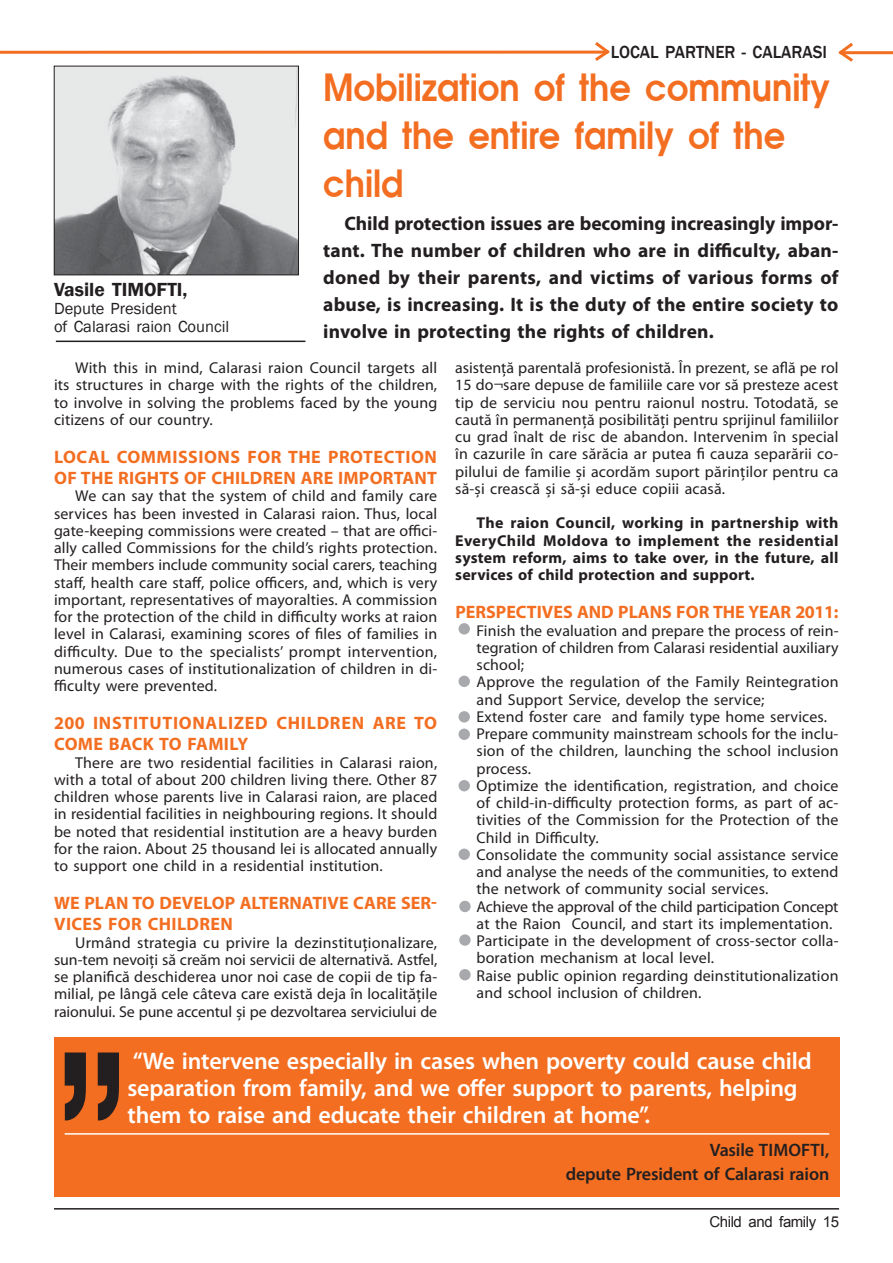
<style>
.page{position:relative;width:893px;height:1263px;background:#fff}
.page>*{position:absolute;margin:0;border:0;box-sizing:border-box;transform-origin:0 0}
.t1{font:600 37.5px/48px "Avant Garde";color:#f36e21;scale:.9 1}
.t2{font:600 24px/27px "Myriad Pro";letter-spacing:-.01em;color:#fff}
.t3{font:700 19.5px/27px "Myriad Pro";letter-spacing:.01em;color:#231f20;text-align:justify}
.t4{font:600 19.5px "Franklin Gothic";color:#231f20}
.t5{font:700 18px/21px "Myriad Pro";letter-spacing:.015em;color:#f36e21}
.t6{font:700 18px/21px "Myriad Pro";letter-spacing:.04em;color:#f36e21}
.t7{font:600 18px/24px "Myriad Pro";letter-spacing:-.01em;color:#231f20;text-align:right}
.t8{font:500 18px "Franklin Gothic";color:#231f20;scale:.95 1}
.t9{font:16.5px/18px "Franklin Gothic";color:#231f20}
.t10{font:15.75px/17.2px "Myriad Pro";letter-spacing:.01em;color:#231f20;text-align:justify}
.t11{font:700 15.75px/17.2px "Myriad Pro";letter-spacing:.01em;color:#231f20;text-align:justify}
.t12{font:15px "Arial";letter-spacing:-.03em;color:#231f20}
</style>
<div class="page">
<hr style="left:54px;top:1208px;width:785px;height:2px;background:#231f20">
<hr style="left:0;top:51px;width:605px;height:3px;background:#f36e21">
<svg style="left:592px;top:42px;width:18px;height:19px"></svg>
<svg style="left:838px;top:42px;width:18px;height:20px"></svg>
<hr style="left:842px;top:51px;width:51px;height:3px;background:#f36e21">
<img style="left:56px;top:68px;width:241px;height:205px">
<div style="left:54px;top:66px;width:245px;height:209px;border:1px solid #231f20"></div>
<hr style="left:56px;top:341px;width:249px;height:1px;background:#231f20">
<div style="left:54px;top:1037px;width:785px;height:160px;background:#f36e21"></div>
<svg style="left:65px;top:1053px;width:54px;height:67px"></svg>
<hr style="left:65px;top:1133px;width:764px;height:2px;background:#fff">
<div style="left:458px;top:623px;width:12px;height:12px;background:#a7a9ac;border-radius:50%"></div>
<div style="left:458px;top:676px;width:12px;height:11px;background:#a7a9ac;border-radius:50%"></div>
<div style="left:458px;top:711px;width:12px;height:12px;background:#a7a9ac;border-radius:50%"></div>
<div style="left:458px;top:729px;width:12px;height:11px;background:#a7a9ac;border-radius:50%"></div>
<div style="left:458px;top:780px;width:12px;height:11px;background:#a7a9ac;border-radius:50%"></div>
<div style="left:458px;top:849px;width:12px;height:11px;background:#a7a9ac;border-radius:50%"></div>
<div style="left:459px;top:901px;width:12px;height:11px;background:#a7a9ac;border-radius:50%"></div>
<div style="left:459px;top:934px;width:12px;height:12px;background:#a7a9ac;border-radius:50%"></div>
<div style="left:459px;top:969px;width:12px;height:11px;background:#a7a9ac;border-radius:50%"></div>
<p class="t8" style="left:611px;top:42px;width:229px">LOCAL PARTNER - CALARASI</p>
<p class="t4" style="left:54px;top:279px;width:135px">Vasile TIMOFTI,</p>
<p class="t9" style="left:54px;top:300px;width:177px">Depute President<br>of Calarasi raion Council</p>
<h1 class="t1" style="left:323px;top:66px;width:565px">Mobilization of the community and the entire family of the child</h1>
<p class="t3" style="left:323px;top:212px;width:517px;text-indent:21px">Child protection issues are becoming increasingly impor&shy;tant. The number of children who are in difficulty, aban&shy;doned by their parents, and victims of various forms of abuse, is increasing. It is the duty of the entire society to involve in protecting the rights of children.</p>
<p class="t10" style="left:54px;top:361px;width:385px;text-indent:21px">With this in mind, Calarasi raion Council targets all its structures in charge with the rights of the children, to involve in solving the problems faced by the young citizens of our country.</p>
<p class="t5" style="left:54px;top:448px;width:384px">LOCAL COMMISSIONS FOR THE PROTECTION<br>OF THE RIGHTS OF CHILDREN ARE IMPORTANT</p>
<p class="t10" style="left:54px;top:489px;width:385px;text-indent:21px">We can say that the system of child and family care services has been invested in Calarasi raion. Thus, local gate-keeping commissions were created – that are offici&shy;ally called Commissions for the child’s rights protection.<br>Their members include community social carers, teaching staff, health care staff, police officers, and, which is very important, representatives of mayoralties. A commission for the protection of the child in difficulty works at raion level in Calarasi, examining scores of files of families in difficulty. Due to the specialists’ prompt intervention, numerous cases of institutionalization of children in di&shy;fficulty were prevented.</p>
<p class="t6" style="left:54px;top:715px;width:384px">200 INSTITUTIONALIZED CHILDREN ARE TO<br>COME BACK TO FAMILY</p>
<p class="t10" style="left:54px;top:755px;width:385px;text-indent:21px">There are two residential facilities in Calarasi raion, with a total of about 200 children living there. Other 87 children whose parents live in Calarasi raion, are placed in residential facilities in neighbouring regions. It should be noted that residential institution are a heavy burden for the raion. About 25 thousand lei is allocated annually to support one child in a residential institution.</p>
<p class="t5" style="left:54px;top:895px;width:384px">WE PLAN TO DEVELOP ALTERNATIVE CARE SER-<br>VICES FOR CHILDREN</p>
<p class="t10" style="left:54px;top:935px;width:385px;text-indent:21px">Urmând strategia cu privire la dezinstituționalizare, sun-tem nevoiți să creăm noi servicii de alternativă. Astfel, se planifică deschiderea unor noi case de copii de tip fa&shy;milial, pe lângă cele câteva care există deja în localitățile raionului. Se pune accentul și pe dezvoltarea serviciului de</p>
<p class="t10" style="left:455px;top:361px;width:385px">asistență parentală profesionistă. În prezent, se află pe rol 15 do¬sare depuse de familiile care vor să presteze acest tip de serviciu nou pentru raionul nostru. Totodată, se caută în permanență posibilități pentru sprijinul familiilor cu grad înalt de risc de abandon. Intervenim în special în cazurile în care sărăcia ar putea fi cauza separării co&shy;pilului de familie și acordăm suport părinților pentru ca să-și crească și să-și educe copiii acasă.</p>
<p class="t11" style="left:455px;top:516px;width:385px;text-indent:21px">The raion Council, working in partnership with EveryChild Moldova to implement the residential system reform, aims to take over, in the future, all services of child protection and support.</p>
<p class="t5" style="left:455px;top:604px;width:385px">PERSPECTIVES AND PLANS FOR THE YEAR 2011:</p>
<p class="t10" style="left:476px;top:623px;width:364px;text-align:left">Finish the evaluation and prepare the process of rein&shy;tegration of children from Calarasi residential auxiliary school;<br>Approve the regulation of the Family Reintegration and Support Service, develop the service;<br>Extend foster care and family type home services.<br>Prepare community mainstream schools for the inclu&shy;sion of the children, launching the school inclusion process.<br>Optimize the identification, registration, and choice of child-in-difficulty protection forms, as part of ac&shy;tivities of the Commission for the Protection of the Child in Difficulty.<br>Consolidate the community social assistance service and analyse the needs of the communities, to extend the network of community social services.<br>Achieve the approval of the child participation Concept at the Raion Council, and start its implementation.<br>Participate in the development of cross-sector colla&shy;boration mechanism at local level.<br>Raise public opinion regarding deinstitutionalization and school inclusion of children.</p>
<h2 class="t2" style="left:127px;top:1050px;width:686px">“We intervene especially in cases when poverty could cause child separation from family, and we offer support to parents, helping them to raise and educate their children at home”.</h2>
<p class="t7" style="left:566px;top:1140px;width:265px">Vasile TIMOFTI,<br>depute President of Calarasi raion</p>
<p class="t12" style="left:709px;top:1214px;width:131px">Child and family 15</p>
</div>
